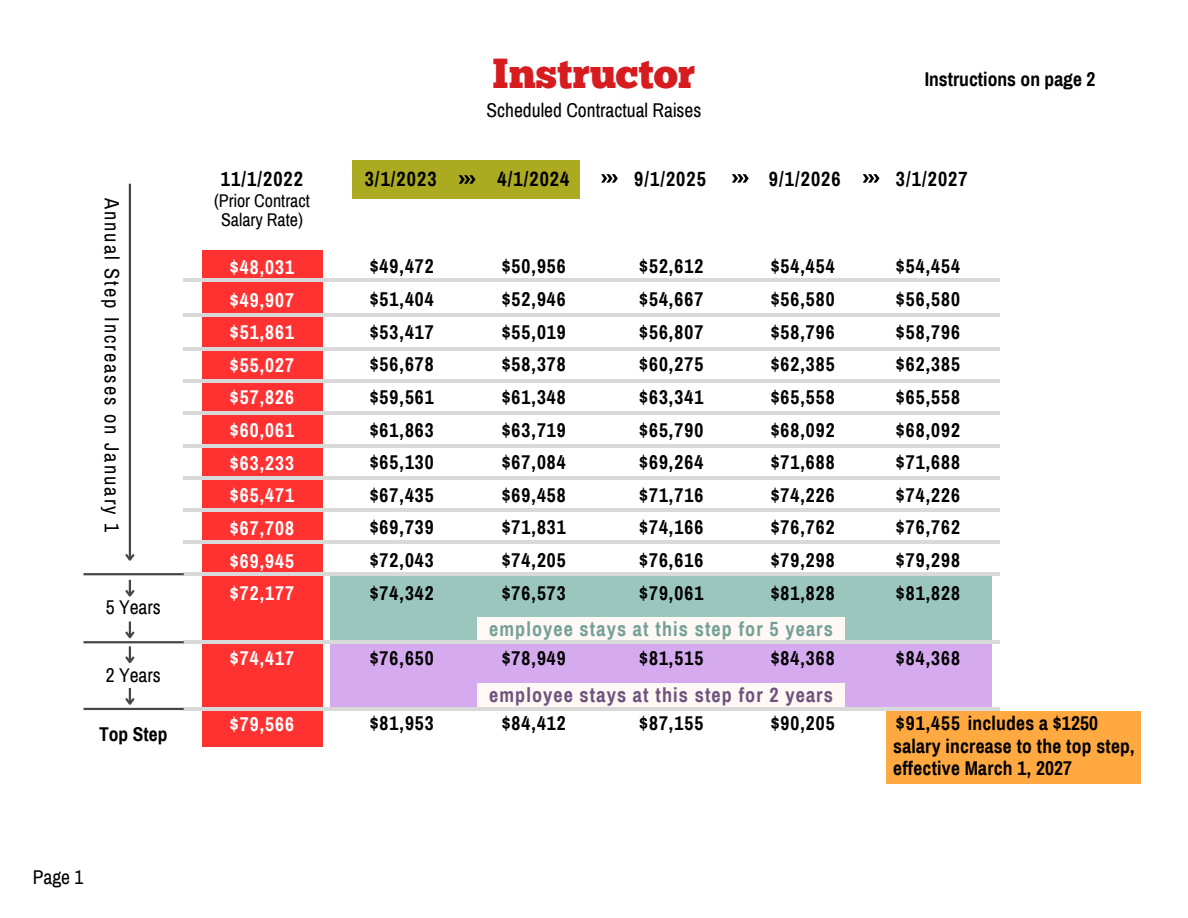
<style>
.page{position:relative;width:1188px;height:918px;background:#fff}
.page>*{position:absolute;margin:0;border:0;box-sizing:border-box;transform-origin:0 0}
.t1{font:42px "Chunk Five";color:#d61c1f}
.t2{font:20.4px "Archivo Narrow";letter-spacing:.1em;color:#000}
.t3{font:700 20.1px "Archivo Narrow";letter-spacing:.055em;color:#000}
.t4{font:700 20.1px "Archivo Narrow";letter-spacing:.055em;color:#74a098}
.t5{font:700 20.1px "Archivo Narrow";letter-spacing:.055em;color:#6e537d}
.t6{font:700 19.5px/32.7px "Archivo Narrow";letter-spacing:.055em;color:#000;text-align:justify}
.t7{font:700 19.5px/32.7px "Archivo Narrow";letter-spacing:.055em;color:#fff;text-align:justify}
.t8{font:700 19.5px/22.5px "Archivo Narrow";letter-spacing:.01em;color:#000}
.t9{font:19.5px "Archivo Narrow";color:#000}
.t10{font:700 19.5px "Archivo Narrow";color:#000}
.t11{font:18px "Archivo Narrow";color:#000}
</style>
<div class="page">
<div style="left:202px;top:250px;width:120px;height:497px;background:#ff3131"></div>
<hr style="left:184px;top:278px;width:815px;height:4px;background:#d9d9d9">
<div style="left:330px;top:574px;width:662px;height:66px;background:#9ac6be"></div>
<div style="left:330px;top:644px;width:662px;height:63px;background:#d6aaef"></div>
<div style="left:478px;top:617px;width:367px;height:23px;background:#fff8f5"></div>
<div style="left:478px;top:684px;width:367px;height:23px;background:#fff8f5"></div>
<hr style="left:184px;top:313px;width:815px;height:4px;background:#d9d9d9">
<hr style="left:184px;top:347px;width:815px;height:4px;background:#d9d9d9">
<hr style="left:184px;top:379px;width:815px;height:4px;background:#d9d9d9">
<hr style="left:184px;top:412px;width:815px;height:3px;background:#d9d9d9">
<hr style="left:184px;top:444px;width:815px;height:3px;background:#d9d9d9">
<hr style="left:184px;top:476px;width:815px;height:4px;background:#d9d9d9">
<hr style="left:184px;top:508px;width:815px;height:4px;background:#d9d9d9">
<hr style="left:184px;top:540px;width:815px;height:4px;background:#d9d9d9">
<hr style="left:184px;top:572px;width:815px;height:4px;background:#d9d9d9">
<hr style="left:184px;top:641px;width:815px;height:3px;background:#d9d9d9">
<hr style="left:184px;top:707px;width:815px;height:4px;background:#d9d9d9">
<div style="left:352px;top:160px;width:228px;height:39px;background:#acaa21"></div>
<svg style="left:459px;top:175px;width:17px;height:9px"></svg>
<div style="left:886px;top:711px;width:255px;height:73px;background:#ffa940"></div>
<svg style="left:601px;top:174px;width:17px;height:9px"></svg>
<svg style="left:732px;top:174px;width:17px;height:9px"></svg>
<svg style="left:863px;top:174px;width:17px;height:9px"></svg>
<hr style="left:129px;top:184px;width:2px;height:376px;background:#474545">
<svg style="left:125px;top:552px;width:10px;height:9px"></svg>
<hr style="left:84px;top:573px;width:100px;height:2px;background:#474545">
<hr style="left:84px;top:641px;width:100px;height:2px;background:#474545">
<hr style="left:84px;top:708px;width:100px;height:2px;background:#474545">
<svg style="left:125px;top:580px;width:10px;height:17px"></svg>
<svg style="left:123px;top:621px;width:13px;height:43px"></svg>
<svg style="left:125px;top:688px;width:10px;height:17px"></svg>
<p class="t2" style="left:123px;top:198px;width:336px;rotate:90deg">Annual Step Increases on January 1</p>
<p class="t9" style="left:106px;top:597px;width:57px">5 Years</p>
<h2 class="t9" style="left:106px;top:665px;width:57px">2 Years</h2>
<p class="t6" style="left:99px;top:719px;width:70px">Top Step</p>
<p class="t9" style="left:33px;top:867px;width:52px">Page 1</p>
<p class="t1" style="left:493px;top:57px;width:204px">Instructor</p>
<h2 class="t9" style="left:486px;top:99px;width:217px">Scheduled Contractual Raises</h2>
<h2 class="t10" style="left:925px;top:69px;width:172px">Instructions on page 2</h2>
<p class="t3" style="left:221px;top:169px;width:84px">11/1/2022</p>
<h3 class="t3" style="left:365px;top:169px;width:73px">3/1/2023</h3>
<p class="t3" style="left:498px;top:169px;width:73px">4/1/2024</p>
<p class="t3" style="left:634px;top:169px;width:73px">9/1/2025</p>
<p class="t3" style="left:769px;top:169px;width:73px">9/1/2026</p>
<h3 class="t3" style="left:896px;top:169px;width:73px">3/1/2027</h3>
<p class="t11" style="left:214px;top:191px;width:97px">(Prior Contract</p>
<p class="t11" style="left:221px;top:210px;width:83px">Salary Rate)</p>
<h1 class="t7" style="left:230px;top:251px;width:66px">$48,031 $49,907 $51,861 $55,027 $57,826 $60,061 $63,233 $65,471 $67,708 $69,945 $72,177</h1>
<h2 class="t6" style="left:370px;top:251px;width:66px">$49,472 $51,404 $53,417 $56,678 $59,561 $61,863 $65,130 $67,435 $69,739 $72,043 $74,342</h2>
<p class="t6" style="left:502px;top:251px;width:66px">$50,956 $52,946 $55,019 $58,378 $61,348 $63,719 $67,084 $69,458 $71,831 $74,205 $76,573</p>
<h2 class="t6" style="left:639px;top:251px;width:66px">$52,612 $54,667 $56,807 $60,275 $63,341 $65,790 $69,264 $71,716 $74,166 $76,616 $79,061</h2>
<h2 class="t6" style="left:771px;top:251px;width:66px">$54,454 $56,580 $58,796 $62,385 $65,558 $68,092 $71,688 $74,226 $76,762 $79,298 $81,828</h2>
<h2 class="t6" style="left:896px;top:251px;width:66px">$54,454 $56,580 $58,796 $62,385 $65,558 $68,092 $71,688 $74,226 $76,762 $79,298 $81,828</h2>
<h3 class="t4" style="left:489px;top:618px;width:345px">employee stays at this step for 5 years</h3>
<h3 class="t7" style="left:230px;top:643px;width:66px">$74,417</h3>
<p class="t6" style="left:370px;top:642px;width:66px">$76,650</p>
<h2 class="t6" style="left:502px;top:642px;width:66px">$78,949</h2>
<h2 class="t6" style="left:639px;top:642px;width:66px">$81,515</h2>
<h2 class="t6" style="left:771px;top:642px;width:66px">$84,368</h2>
<h2 class="t6" style="left:896px;top:642px;width:66px">$84,368</h2>
<p class="t5" style="left:489px;top:685px;width:345px">employee stays at this step for 2 years</p>
<h2 class="t7" style="left:230px;top:708px;width:66px">$79,566</h2>
<h2 class="t6" style="left:370px;top:707px;width:66px">$81,953</h2>
<h2 class="t6" style="left:502px;top:707px;width:66px">$84,412</h2>
<h2 class="t6" style="left:639px;top:707px;width:66px">$87,155</h2>
<h2 class="t6" style="left:771px;top:707px;width:66px">$90,205</h2>
<h2 class="t8" style="left:893px;top:713px;width:243px">$91,455 includes a $1250 salary increase to the top step, effective March 1, 2027</h2>
</div>
